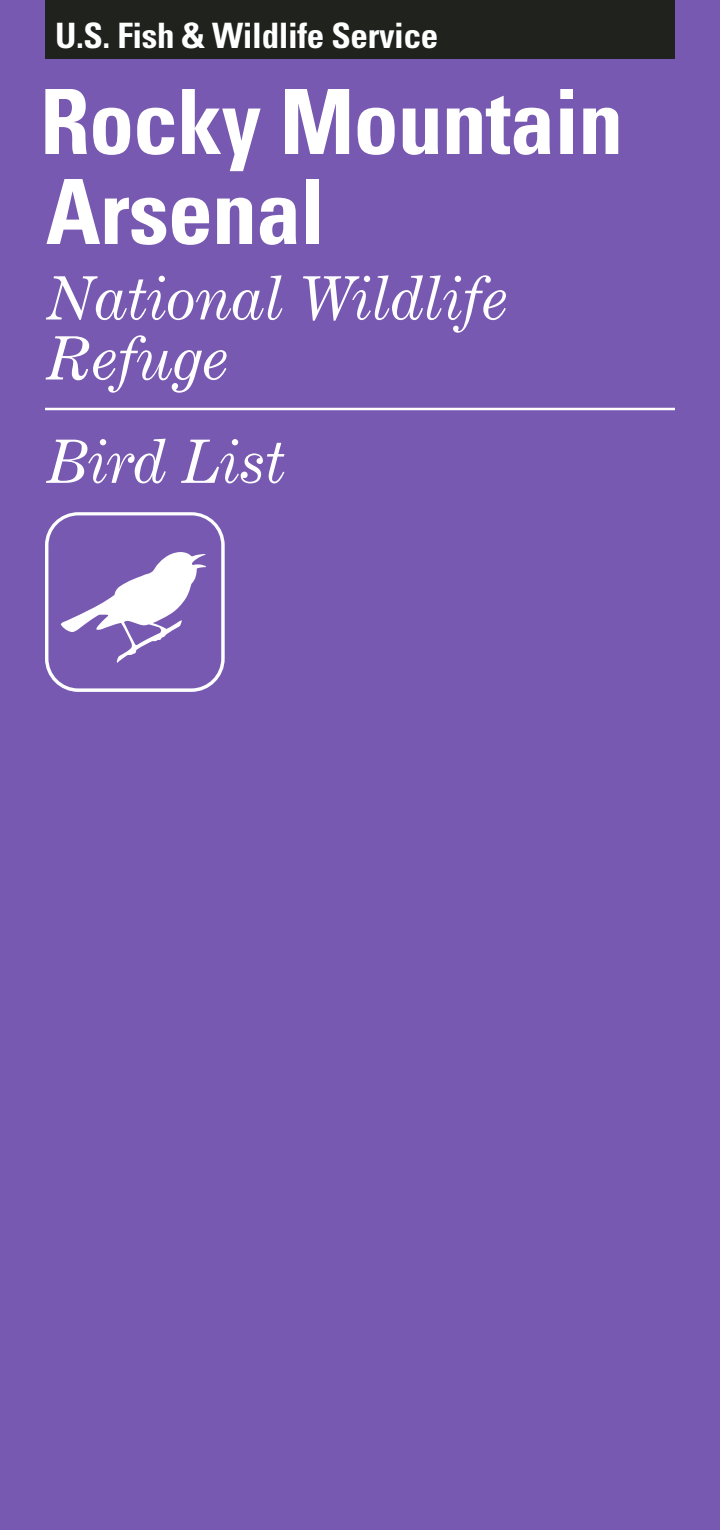
<style>
.page{position:relative;width:720px;height:1530px;background:#7859b1}
.page>*{position:absolute;margin:0;border:0;box-sizing:border-box;transform-origin:0 0}
.t1{font:700 condensed 90px/90px "Univers LT Std";letter-spacing:-.01em;color:#fff}
.t2{font:italic 60px/60px "Century Expanded LT Std";letter-spacing:-.01em;color:#fff}
.t3{font:700 condensed 35px "Univers LT Std";letter-spacing:-.01em;color:#fff}
</style>
<div class="page">
<hr style="left:45px;top:408px;width:630px;height:2px;background:#fff">
<div style="left:45px;top:0;width:630px;height:58px;background:#20221d"></div>
<svg style="left:45px;top:512px;width:180px;height:180px"></svg>
<p class="t3" style="left:55px;top:14px;width:385px">U.S. Fish &amp; Wildlife Service</p>
<h1 class="t1" style="left:40px;top:77px;width:585px">Rocky Mountain<br>Arsenal</h1>
<p class="t2" style="left:45px;top:268px;width:465px">National Wildlife<br>Refuge</p>
<p class="t2" style="left:45px;top:432px;width:242px">Bird List</p>
</div>
